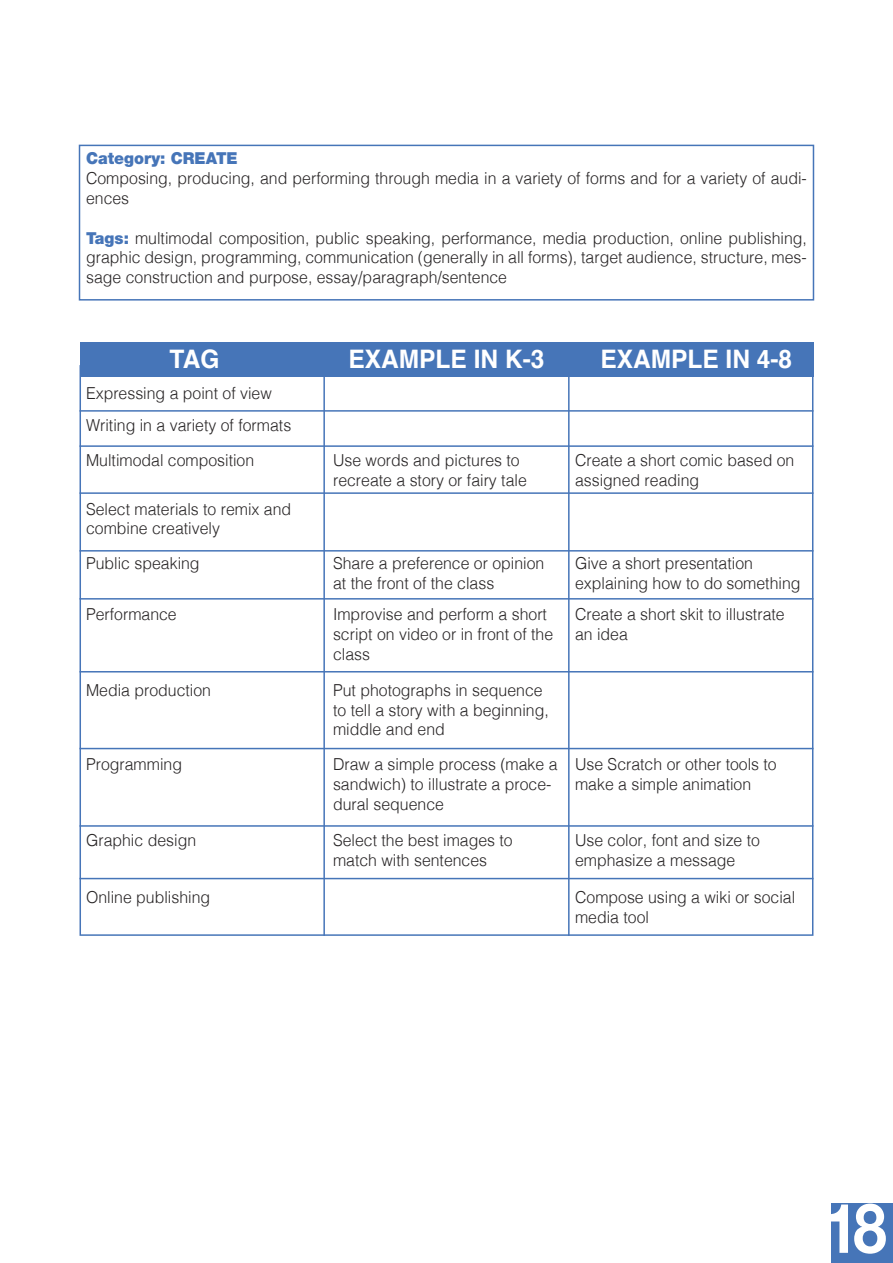
<style>
.page{position:relative;width:893px;height:1263px;background:#fff}
.page>*{position:absolute;margin:0;border:0;box-sizing:border-box;transform-origin:0 0}
.t1{font:700 69px "Helvetica Neue";color:#fff;scale:.87 1}
.t2{font:700 25.5px "Helvetica";color:#fff;scale:.96 1}
.t3{font:300 16.5px/19.8px "Helvetica";color:#272425;scale:.96 1}
.t4{font:900 16.5px "Helvetica Neue LT Std";color:#4675b8;scale:.96 1}
.s1{font-family:"Helvetica Neue LT Std";font-weight:900;color:#4675b8}
</style>
<div class="page">
<div style="left:79px;top:145px;width:735px;height:156px;border:2px solid #4675b8"></div>
<svg style="left:80px;top:377px;width:733px;height:559px"></svg>
<div style="left:80px;top:343px;width:733px;height:34px;background:#4675b8"></div>
<hr style="left:323px;top:364px;width:2px;height:572px;background:#4675b8">
<hr style="left:568px;top:364px;width:2px;height:572px;background:#4675b8">
<hr style="left:80px;top:410px;width:733px;height:2px;background:#4675b8">
<hr style="left:80px;top:445px;width:733px;height:2px;background:#4675b8">
<hr style="left:80px;top:492px;width:733px;height:2px;background:#4675b8">
<hr style="left:80px;top:550px;width:733px;height:2px;background:#4675b8">
<hr style="left:80px;top:598px;width:733px;height:2px;background:#4675b8">
<hr style="left:80px;top:671px;width:733px;height:1px;background:#4675b8">
<hr style="left:80px;top:748px;width:733px;height:1px;background:#4675b8">
<hr style="left:80px;top:825px;width:733px;height:2px;background:#4675b8">
<hr style="left:80px;top:878px;width:733px;height:1px;background:#4675b8">
<div style="left:832px;top:1204px;width:61px;height:59px;background:#4675b8"></div>
<p class="t4" style="left:86px;top:149px;width:160px">Category: CREATE</p>
<p class="t3" style="left:86px;top:167px;width:752px">Composing, producing, and performing through media in a variety of forms and for a variety of audi&shy;ences</p>
<p class="t3" style="left:86px;top:227px;width:752px;text-align:justify"><span class="s1">Tags:</span> multimodal composition, public speaking, performance, media production, online publishing, graphic design, programming, communication (generally in all forms), target audience, structure, mes&shy;sage construction and purpose, essay/paragraph/sentence</p>
<h2 class="t2" style="left:170px;top:338px;width:53px">TAG</h2>
<h2 class="t2" style="left:349px;top:338px;width:206px">EXAMPLE IN K-3</h2>
<h2 class="t2" style="left:600px;top:338px;width:201px">EXAMPLE IN 4-8</h2>
<p class="t3" style="left:86px;top:376px;width:215px;line-height:31.7px">Expressing a point of view<br>Writing in a variety of formats</p>
<p class="t3" style="left:86px;top:449px;width:177px">Multimodal composition</p>
<p class="t3" style="left:333px;top:449px;width:203px">Use words and pictures to recreate a story or fairy tale</p>
<p class="t3" style="left:575px;top:449px;width:230px">Create a short comic based on assigned reading</p>
<p class="t3" style="left:86px;top:498px;width:215px">Select materials to remix and combine creatively</p>
<p class="t3" style="left:86px;top:552px;width:120px">Public speaking</p>
<p class="t3" style="left:333px;top:552px;width:222px">Share a preference or opinion at the front of the class</p>
<p class="t3" style="left:575px;top:552px;width:236px">Give a short presentation explaining how to do something</p>
<p class="t3" style="left:86px;top:603px;width:96px">Performance</p>
<p class="t3" style="left:333px;top:603px;width:231px">Improvise and perform a short script on video or in front of the class</p>
<p class="t3" style="left:575px;top:603px;width:220px">Create a short skit to illustrate an idea</p>
<p class="t3" style="left:86px;top:679px;width:132px">Media production</p>
<p class="t3" style="left:333px;top:679px;width:226px">Put photographs in sequence to tell a story with a beginning, middle and end</p>
<p class="t3" style="left:86px;top:753px;width:101px">Programming</p>
<p class="t3" style="left:333px;top:753px;width:235px">Draw a simple process (make a sandwich) to illustrate a proce&shy;dural sequence</p>
<p class="t3" style="left:575px;top:753px;width:212px">Use Scratch or other tools to make a simple animation</p>
<p class="t3" style="left:86px;top:829px;width:116px">Graphic design</p>
<p class="t3" style="left:333px;top:829px;width:189px">Select the best images to match with sentences</p>
<p class="t3" style="left:575px;top:829px;width:194px">Use color, font and size to emphasize a message</p>
<p class="t3" style="left:86px;top:886px;width:131px">Online publishing</p>
<p class="t3" style="left:575px;top:886px;width:231px">Compose using a wiki or social media tool</p>
<h1 class="t1" style="left:824px;top:1174px;width:73px">18</h1>
</div>
